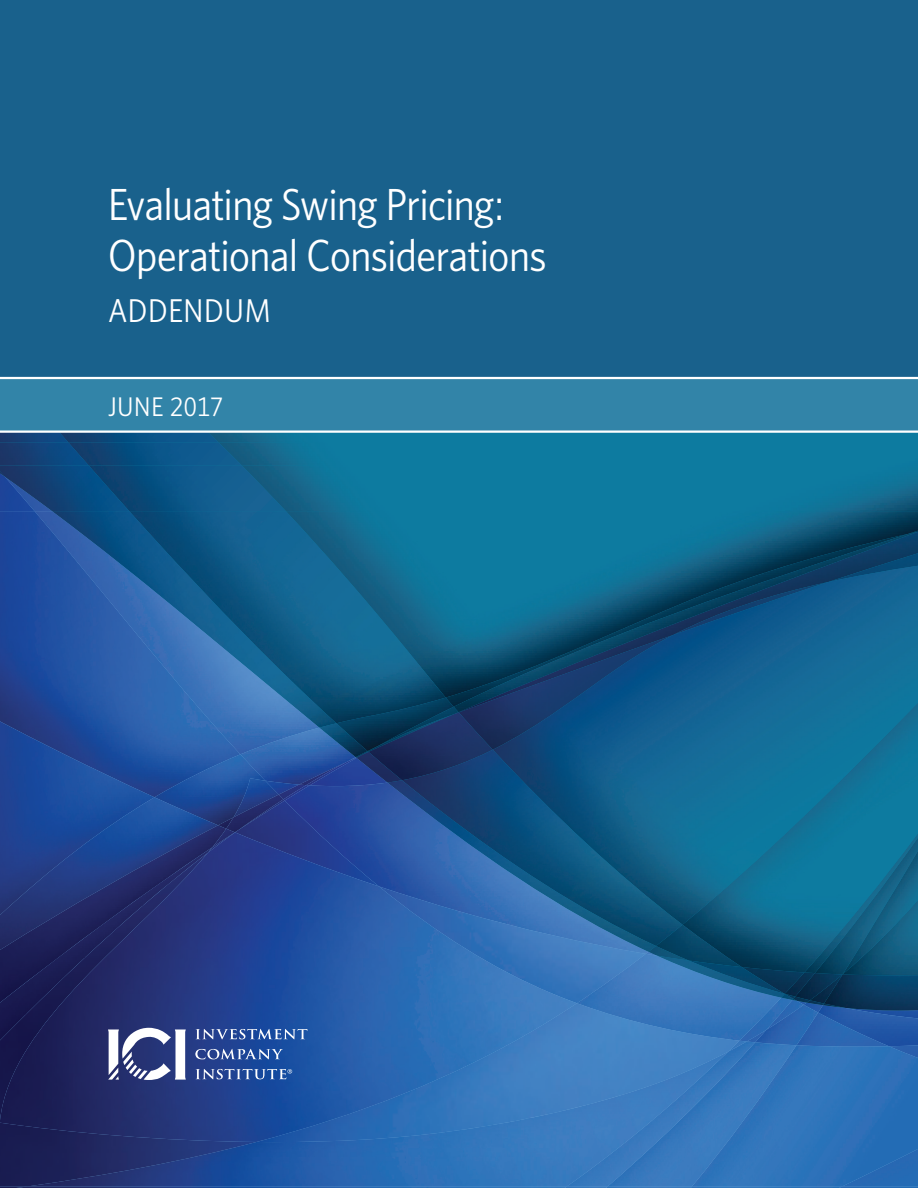
<style>
.page{position:relative;width:918px;height:1188px;background:#fff}
.page>*{position:absolute;margin:0;border:0;box-sizing:border-box;transform-origin:0 0}
.t1{font:45px/51px "Whitney Narrow";letter-spacing:-.015em;color:#fff}
.t2{font:33px "Whitney Narrow";letter-spacing:.02em;color:#fff}
.t3{font:27px "Whitney Narrow";letter-spacing:.025em;color:#fff}
</style>
<div class="page">
<img style="left:219px;top:433px;width:699px;height:10px">
<img style="left:68px;top:433px;width:151px;height:10px">
<img style="left:0;top:433px;width:68px;height:10px">
<img style="left:242px;top:443px;width:676px;height:22px">
<img style="left:89px;top:443px;width:153px;height:22px">
<img style="left:0;top:443px;width:89px;height:22px">
<img style="left:842px;top:1186px;width:76px;height:2px">
<img style="left:608px;top:1186px;width:234px;height:2px">
<img style="left:286px;top:465px;width:632px;height:46px">
<img style="left:129px;top:465px;width:157px;height:46px">
<img style="left:0;top:465px;width:129px;height:46px">
<img style="left:0;top:473px;width:35px;height:38px">
<svg style="left:0;top:471px;width:5px;height:6px"></svg>
<div style="left:446px;top:511px;width:139px;height:23px;background:#0d7ba0"></div>
<div style="left:585px;top:511px;width:180px;height:21px;background:#0d7ba0"></div>
<img style="left:765px;top:511px;width:153px;height:21px">
<img style="left:336px;top:511px;width:110px;height:187px">
<img style="left:240px;top:511px;width:96px;height:217px">
<img style="left:0;top:511px;width:240px;height:243px">
<img style="left:0;top:721px;width:154px;height:76px">
<img style="left:843px;top:974px;width:75px;height:31px">
<img style="left:766px;top:1005px;width:152px;height:40px">
<img style="left:823px;top:1004px;width:22px;height:4px">
<img style="left:797px;top:1013px;width:92px;height:32px">
<img style="left:797px;top:1045px;width:121px;height:141px">
<img style="left:336px;top:698px;width:118px;height:25px">
<img style="left:240px;top:728px;width:107px;height:53px">
<img style="left:319px;top:723px;width:49px;height:34px">
<img style="left:154px;top:754px;width:111px;height:63px">
<img style="left:0;top:797px;width:218px;height:28px">
<img style="left:279px;top:781px;width:20px;height:4px">
<img style="left:234px;top:778px;width:45px;height:17px">
<img style="left:378px;top:707px;width:81px;height:5px">
<img style="left:824px;top:1000px;width:19px;height:4px">
<img style="left:804px;top:1005px;width:19px;height:8px">
<img style="left:807px;top:1000px;width:17px;height:5px">
<img style="left:755px;top:1042px;width:42px;height:144px">
<img style="left:810px;top:973px;width:33px;height:27px">
<img style="left:807px;top:997px;width:3px;height:6px">
<img style="left:792px;top:1005px;width:12px;height:25px">
<img style="left:567px;top:1186px;width:41px;height:2px">
<img style="left:655px;top:1041px;width:100px;height:145px">
<img style="left:804px;top:972px;width:11px;height:25px">
<img style="left:781px;top:1005px;width:11px;height:36px">
<img style="left:739px;top:1041px;width:8px;height:11px">
<img style="left:299px;top:762px;width:7px;height:21px">
<img style="left:218px;top:817px;width:8px;height:8px">
<img style="left:0;top:825px;width:226px;height:7px">
<img style="left:279px;top:785px;width:4px;height:10px">
<img style="left:226px;top:795px;width:57px;height:34px">
<img style="left:212px;top:829px;width:23px;height:3px">
<img style="left:28px;top:1186px;width:539px;height:2px">
<img style="left:459px;top:532px;width:459px;height:21px">
<img style="left:256px;top:1142px;width:399px;height:44px">
<img style="left:742px;top:925px;width:176px;height:47px">
<img style="left:683px;top:925px;width:59px;height:29px">
<img style="left:649px;top:946px;width:40px;height:8px">
<img style="left:785px;top:967px;width:19px;height:27px">
<svg style="left:781px;top:994px;width:26px;height:11px"></svg>
<img style="left:646px;top:954px;width:135px;height:87px">
<img style="left:657px;top:956px;width:128px;height:42px">
<img style="left:577px;top:1003px;width:162px;height:139px">
<img style="left:306px;top:758px;width:4px;height:25px">
<svg style="left:347px;top:746px;width:22px;height:12px"></svg>
<img style="left:283px;top:785px;width:2px;height:14px">
<img style="left:239px;top:799px;width:46px;height:2px">
<img style="left:0;top:1186px;width:28px;height:2px">
<img style="left:459px;top:553px;width:459px;height:159px">
<img style="left:369px;top:712px;width:124px;height:40px">
<img style="left:310px;top:758px;width:47px;height:25px">
<img style="left:357px;top:752px;width:45px;height:31px">
<img style="left:0;top:1142px;width:256px;height:44px">
<img style="left:493px;top:566px;width:425px;height:359px">
<img style="left:402px;top:750px;width:281px;height:196px">
<img style="left:285px;top:783px;width:364px;height:171px">
<img style="left:388px;top:780px;width:268px;height:172px">
<img style="left:235px;top:801px;width:144px;height:31px">
<img style="left:577px;top:886px;width:69px;height:117px">
<img style="left:0;top:832px;width:577px;height:310px">
<div style="left:0;top:0;width:918px;height:378px;background:#19618c"></div>
<div style="left:0;top:378px;width:918px;height:54px;background:#3284a8"></div>
<hr style="left:0;top:377px;width:918px;height:2px;background:#fff">
<hr style="left:0;top:430px;width:918px;height:3px;background:#fff">
<svg style="left:196px;top:1029px;width:111px;height:10px"></svg>
<svg style="left:195px;top:1049px;width:88px;height:10px"></svg>
<svg style="left:108px;top:1028px;width:78px;height:52px"></svg>
<svg style="left:196px;top:1069px;width:96px;height:10px"></svg>
<p class="t1" style="left:108px;top:177px;width:440px">Evaluating Swing Pricing:<br>Operational Considerations</p>
<p class="t2" style="left:108px;top:289px;width:164px">ADDENDUM</p>
<p class="t3" style="left:108px;top:389px;width:117px">JUNE 2017</p>
</div>
